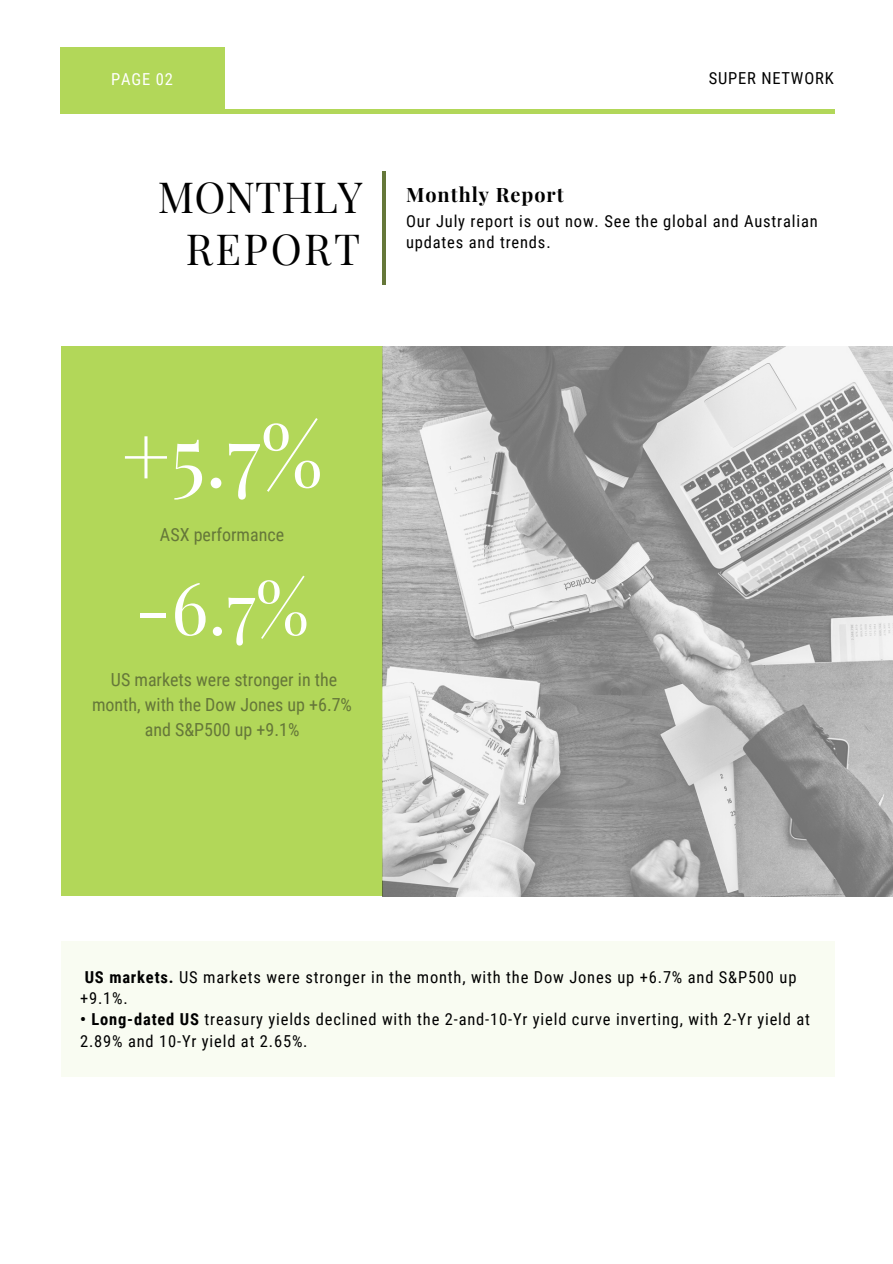
<style>
.page{position:relative;width:893px;height:1264px;background:#fff}
.page>*{position:absolute;margin:0;border:0;box-sizing:border-box;transform-origin:0 0}
.t1{font:83.85px "Playfair Display";color:#fff}
.t2{font:72px "Playfair Display";color:#fff}
.t3{font:42px/51.8px "Playfair Display";color:#000;text-align:right}
.t4{font:700 19.8px "Playfair Display";letter-spacing:.05em;color:#000}
.t5{font:18px/24.8px "Roboto Condensed";color:#657739;text-align:center}
.t6{font:16.5px/21.3px "Roboto Condensed";letter-spacing:.05em;color:#000}
.t7{font:16.5px "Roboto Condensed";letter-spacing:.05em;color:#fff}
.s1{font-weight:700}
</style>
<div class="page">
<hr style="left:59px;top:110px;width:775px;height:3px;background:#b2d759">
<div style="left:61px;top:47px;width:164px;height:65px;background:#b2d759"></div>
<hr style="left:382px;top:171px;width:4px;height:113px;background:#657739">
<div style="left:62px;top:941px;width:773px;height:135px;background:#f9fcf2"></div>
<div style="left:62px;top:346px;width:320px;height:550px;background:#b2d759"></div>
<img style="left:382px;top:346px;width:510px;height:550px">
<p class="t7" style="left:111px;top:70px;width:63px">PAGE 02</p>
<p class="t6" style="left:708px;top:68px;width:126px">SUPER NETWORK</p>
<h3 class="t3" style="left:158px;top:169px;width:206px">MONTHLY<br>REPORT</h3>
<p class="t4" style="left:406px;top:181px;width:159px">Monthly Report</p>
<p class="t6" style="left:406px;top:211px;width:413px">Our July report is out now. See the global and Australian updates and trends.</p>
<h1 class="t1" style="left:121px;top:396px;width:203px">+5.7%</h1>
<p class="t5" style="left:160px;top:522px;width:126px">ASX performance</p>
<h2 class="t2" style="left:135px;top:557px;width:175px">-6.7%</h2>
<p class="t5" style="left:92px;top:668px;width:261px">US markets were stronger in the month, with the Dow Jones up +6.7% and S&amp;P500 up +9.1%</p>
<p class="t6" style="left:80px;top:966px;width:717px"><span class="s1">US markets.</span> US markets were stronger in the month, with the Dow Jones up +6.7% and S&amp;P500 up +9.1%.</p>
<p class="t6" style="left:80px;top:1009px;width:731px"><span class="s1">• Long-dated US</span> treasury yields declined with the 2-and-10-Yr yield curve inverting, with 2-Yr yield at<br>2.89% and 10-Yr yield at 2.65%.</p>
</div>
